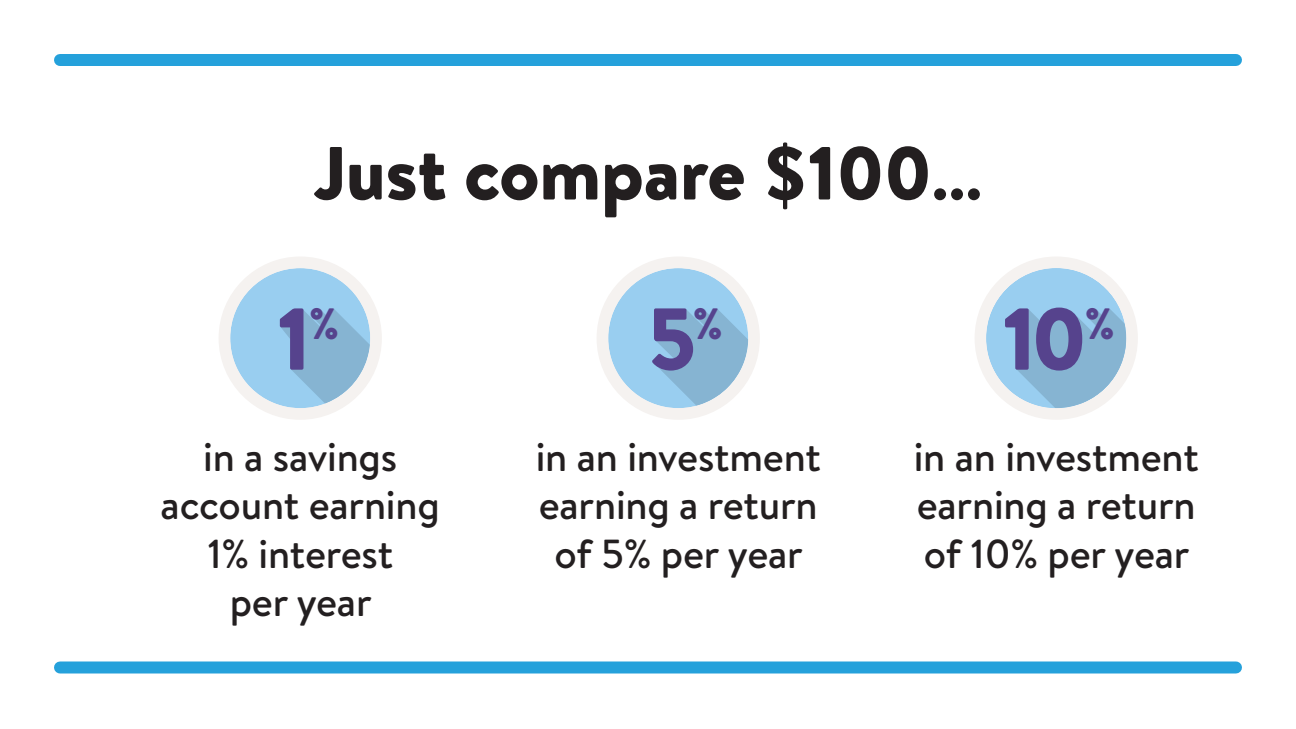
<style>
.page{position:relative;width:1296px;height:729px;background:#fff}
.page>*{position:absolute;margin:0;border:0;box-sizing:border-box;transform-origin:0 0}
.t1{font:900 87.6px "Brandon Text";color:#56438d}
.t2{font:900 75px "Brandon Text";letter-spacing:-.005em;color:#231f20}
.t3{font:500 40.5px/48.6px "Brandon Text";letter-spacing:-.005em;color:#231f20;text-align:center}
</style>
<div class="page">
<div style="left:60px;top:54px;width:1176px;height:12px;background:#25a1db"></div>
<div style="left:60px;top:662px;width:1176px;height:12px;background:#25a1db"></div>
<div style="left:219px;top:257px;width:163px;height:163px;background:#f5f2f0;border-radius:50%"></div>
<svg style="left:230px;top:268px;width:140px;height:140px"></svg>
<div style="left:597px;top:257px;width:163px;height:163px;background:#f5f2f0;border-radius:50%"></div>
<svg style="left:608px;top:268px;width:140px;height:140px"></svg>
<div style="left:975px;top:257px;width:163px;height:163px;background:#f5f2f0;border-radius:50%"></div>
<svg style="left:986px;top:268px;width:140px;height:140px"></svg>
<h2 class="t2" style="left:314px;top:121px;width:670px">Just compare $100…</h2>
<h1 class="t1" style="left:1002px;top:277px;width:115px">10<sup>%</sup></h1>
<h1 class="t1" style="left:277px;top:277px;width:64px">1<sup>%</sup></h1>
<h1 class="t1" style="left:647px;top:277px;width:77px">5<sup>%</sup></h1>
<h1 class="t1" style="left:1033px;top:277px;width:64px">1<sup>%</sup></h1>
<p class="t3" style="left:161px;top:432px;width:281px">in a savings account earning<br>1% interest<br>per year</p>
<p class="t3" style="left:536px;top:432px;width:287px">in an investment earning a return of 5% per year</p>
<p class="t3" style="left:914px;top:432px;width:287px;text-align:justify">in an investment earning a return of 10% per year</p>
</div>
